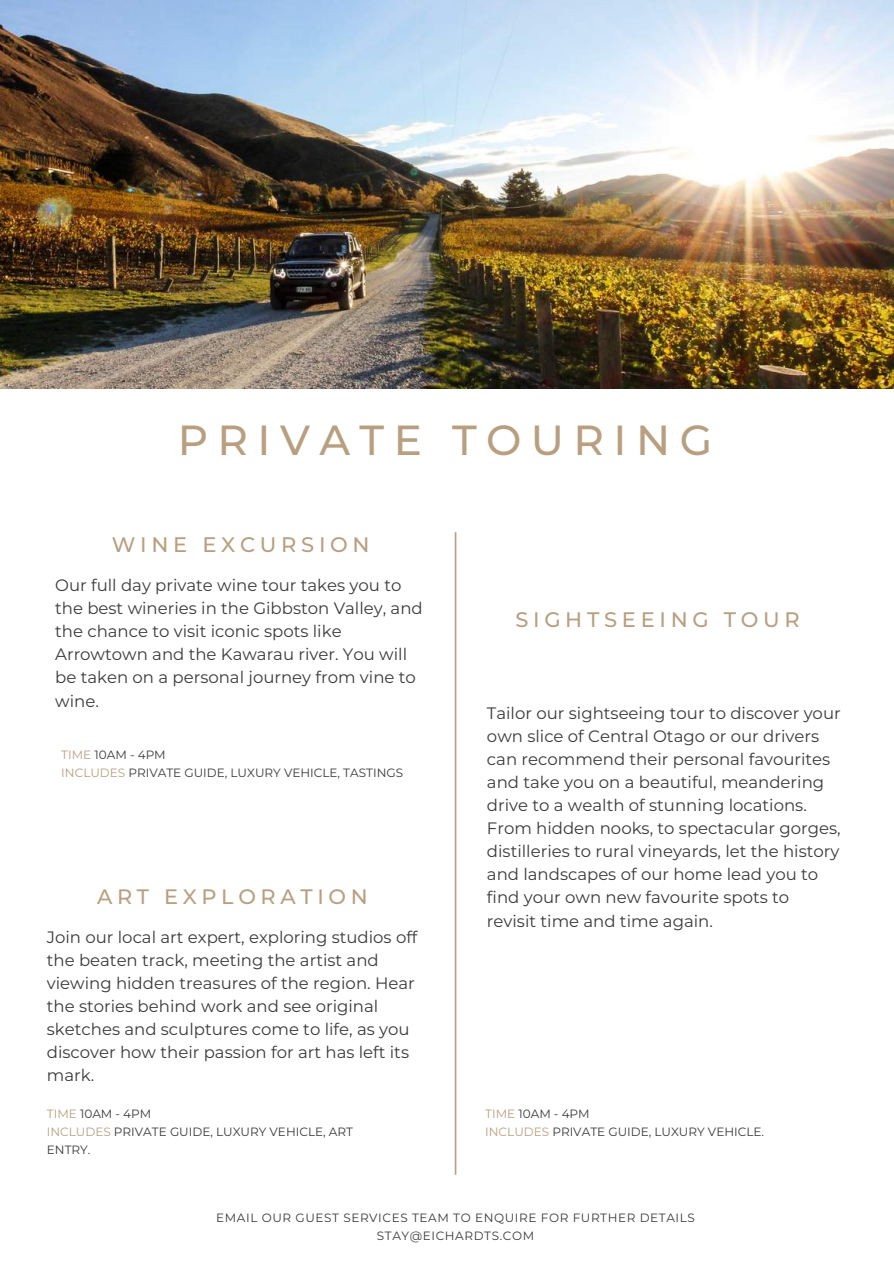
<style>
.page{position:relative;width:894px;height:1264px;background:#fff}
.page>*{position:absolute;margin:0;border:0;box-sizing:border-box;transform-origin:0 0}
.t1{font:500 42px "Montserrat";letter-spacing:.225em;color:#b89f80}
.t2{font:500 21px "Montserrat";letter-spacing:.225em;color:#b89f80}
.t3{font:500 20.85px "Montserrat";letter-spacing:.225em;color:#b89f80}
.t4{font:16.5px/23.1px "Montserrat";color:#3a3a3a}
.t5{font:12px/17.7px "Montserrat";color:#3a3a3a}
.t6{font:12px/17.5px "Montserrat";letter-spacing:.05em;color:#3a3a3a;text-align:center}
.s1{color:#b89f80}
</style>
<div class="page">
<img style="left:0;top:0;width:893px;height:388px">
<svg style="left:454px;top:532px;width:2px;height:642px"></svg>
<h1 class="t1" style="left:178px;top:415px;width:535px">PRIVATE TOURING</h1>
<p class="t2" style="left:112px;top:531px;width:259px">WINE EXCURSION</p>
<p class="t4" style="left:55px;top:573px;width:369px">Our full day private wine tour takes you to the best wineries in the Gibbston Valley, and the chance to visit iconic spots like Arrowtown and the Kawarau river. You will be taken on a personal journey from vine to wine.</p>
<p class="t5" style="left:61px;top:745px;width:343px"><span class="s1">TIME</span> 10AM - 4PM<br><span class="s1">INCLUDES</span> PRIVATE GUIDE, LUXURY VEHICLE, TASTINGS</p>
<p class="t3" style="left:97px;top:883px;width:272px">ART EXPLORATION</p>
<p class="t4" style="left:47px;top:925px;width:372px">Join our local art expert, exploring studios off the beaten track, meeting the artist and viewing hidden treasures of the region. Hear the stories behind work and see original sketches and sculptures come to life, as you discover how their passion for art has left its mark.</p>
<p class="t2" style="left:515px;top:606px;width:286px">SIGHTSEEING TOUR</p>
<p class="t4" style="left:487px;top:701px;width:355px">Tailor our sightseeing tour to discover your own slice of Central Otago or our drivers can recommend their personal favourites and take you on a beautiful, meandering drive to a wealth of stunning locations.<br>From hidden nooks, to spectacular gorges, distilleries to rural vineyards, let the history and landscapes of our home lead you to find your own new favourite spots to revisit time and time again.</p>
<p class="t5" style="left:47px;top:1104px;width:307px"><span class="s1">TIME</span> 10AM - 4PM<br><span class="s1">INCLUDES</span> PRIVATE GUIDE, LUXURY VEHICLE, ART<br>ENTRY.</p>
<p class="t5" style="left:485px;top:1104px;width:280px"><span class="s1">TIME</span> 10AM - 4PM<br><span class="s1">INCLUDES</span> PRIVATE GUIDE, LUXURY VEHICLE.</p>
<p class="t6" style="left:216px;top:1209px;width:480px">EMAIL OUR GUEST SERVICES TEAM TO ENQUIRE FOR FURTHER DETAILS<br>STAY@EICHARDTS.COM</p>
</div>
